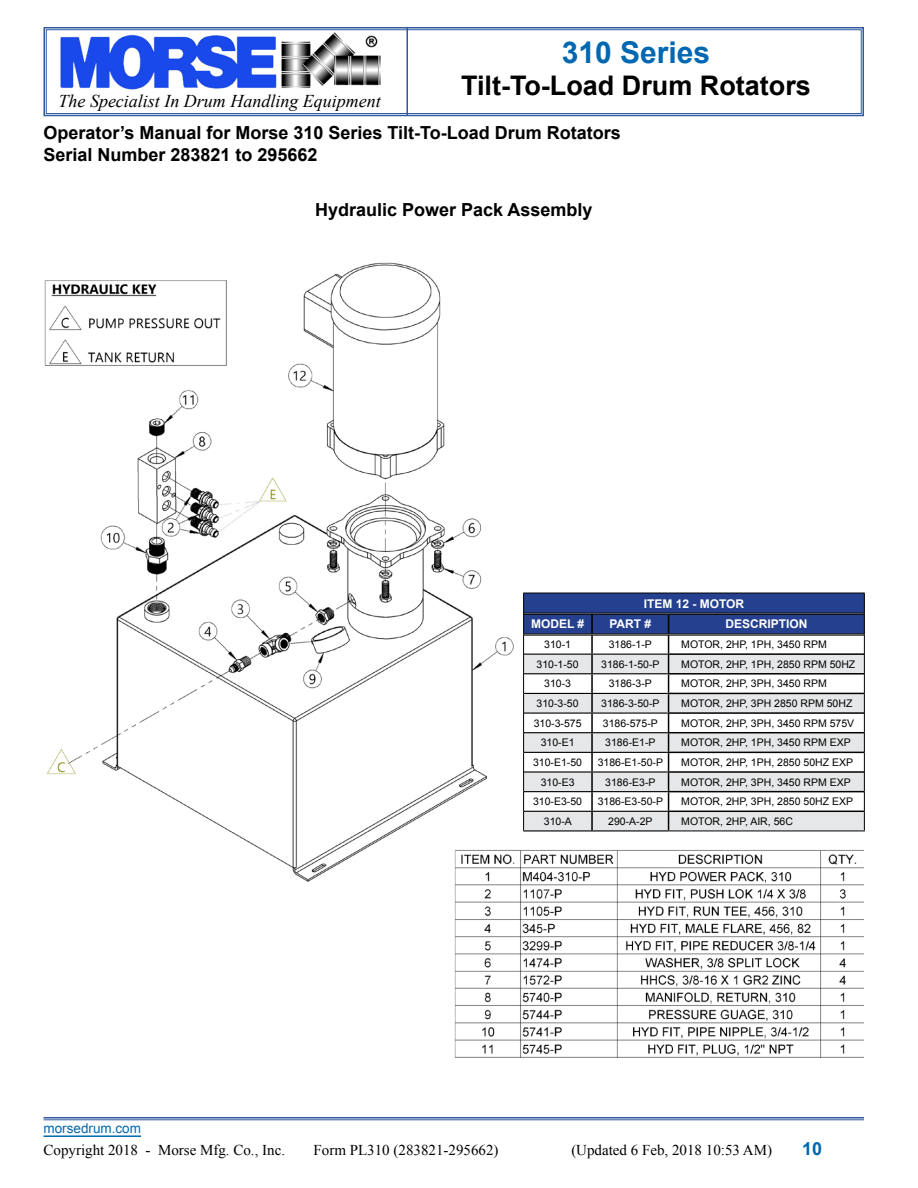
<style>
.page{position:relative;width:918px;height:1188px;background:#fff}
.page>*{position:absolute;margin:0;border:0;box-sizing:border-box;transform-origin:0 0}
.t1{font:700 30px "Arial";color:#0067b1}
.t2{font:700 27px "Arial";color:#000}
.t3{font:700 18px/21.6px "Arial";color:#000}
.t4{font:italic 18px "Times New Roman";color:#000}
.t5{font:700 18px "Arial";color:#0067b1}
.t6{font:15px "Times New Roman";color:#000}
.t7{font:13.5px "Arial";color:#0067b1}
.t8{font:700 12px "Arial";color:#fff}
.t9{font:10.5px "Arial";color:#000}
</style>
<div class="page">
<svg style="left:43px;top:27px;width:821px;height:90px"></svg>
<div style="left:46px;top:29px;width:816px;height:85px;border:1px solid #2f5a9f"></div>
<hr style="left:406px;top:28px;width:2px;height:88px;background:#2f5a9f">
<hr style="left:44px;top:1135px;width:97px;height:2px;background:#0067b1">
<hr style="left:43px;top:1117px;width:821px;height:2px;background:#2f5a9f">
<hr style="left:43px;top:1120px;width:821px;height:1px;background:#2f5a9f">
<img style="left:44px;top:262px;width:820px;height:796px">
<hr style="left:669px;top:831px;width:196px;height:1px;background:#000">
<svg style="left:523px;top:593px;width:342px;height:238px"></svg>
<hr style="left:524px;top:654px;width:68px;height:1px;background:#000">
<hr style="left:592px;top:654px;width:76px;height:1px;background:#000">
<hr style="left:524px;top:673px;width:68px;height:1px;background:#000">
<hr style="left:592px;top:673px;width:76px;height:1px;background:#000">
<hr style="left:524px;top:693px;width:68px;height:1px;background:#000">
<hr style="left:592px;top:693px;width:76px;height:1px;background:#000">
<hr style="left:524px;top:713px;width:68px;height:1px;background:#000">
<hr style="left:592px;top:713px;width:76px;height:1px;background:#000">
<hr style="left:524px;top:732px;width:68px;height:1px;background:#000">
<hr style="left:592px;top:732px;width:76px;height:1px;background:#000">
<hr style="left:524px;top:752px;width:68px;height:1px;background:#000">
<hr style="left:592px;top:752px;width:76px;height:1px;background:#000">
<hr style="left:524px;top:771px;width:68px;height:2px;background:#000">
<hr style="left:592px;top:771px;width:76px;height:2px;background:#000">
<hr style="left:524px;top:791px;width:68px;height:1px;background:#000">
<hr style="left:592px;top:791px;width:76px;height:1px;background:#000">
<hr style="left:524px;top:811px;width:68px;height:1px;background:#000">
<hr style="left:592px;top:811px;width:76px;height:1px;background:#000">
<hr style="left:523px;top:830px;width:69px;height:2px;background:#000">
<hr style="left:592px;top:830px;width:77px;height:2px;background:#000">
<h1 class="t1" style="left:562px;top:33px;width:150px">310 Series</h1>
<h2 class="t2" style="left:461px;top:68px;width:351px">Tilt-To-Load Drum Rotators</h2>
<h3 class="t3" style="left:44px;top:122px;width:579px">Operator’s Manual for Morse 310 Series Tilt-To-Load Drum Rotators<br>Serial Number 283821 to 295662</h3>
<h3 class="t4" style="left:58px;top:89px;width:324px">The Specialist In Drum Handling Equipment</h3>
<h3 class="t3" style="left:315px;top:199px;width:279px">Hydraulic Power Pack Assembly</h3>
<p class="t8" style="left:644px;top:596px;width:102px">ITEM 12 - MOTOR</p>
<p class="t8" style="left:531px;top:616px;width:55px">MODEL #</p>
<p class="t8" style="left:609px;top:616px;width:43px">PART #</p>
<p class="t8" style="left:726px;top:616px;width:84px">DESCRIPTION</p>
<p class="t9" style="left:544px;top:638px;width:28px">310-1</p>
<p class="t9" style="left:609px;top:638px;width:45px">3186-1-P</p>
<p class="t9" style="left:681px;top:638px;width:147px">MOTOR, 2HP, 1PH, 3450 RPM</p>
<p class="t9" style="left:537px;top:657px;width:44px">310-1-50</p>
<p class="t9" style="left:601px;top:657px;width:60px">3186-1-50-P</p>
<p class="t9" style="left:681px;top:657px;width:176px">MOTOR, 2HP, 1PH, 2850 RPM 50HZ</p>
<p class="t9" style="left:544px;top:677px;width:28px">310-3</p>
<p class="t9" style="left:609px;top:677px;width:45px">3186-3-P</p>
<p class="t9" style="left:681px;top:677px;width:147px">MOTOR, 2HP, 3PH, 3450 RPM</p>
<p class="t9" style="left:537px;top:697px;width:44px">310-3-50</p>
<p class="t9" style="left:601px;top:697px;width:60px">3186-3-50-P</p>
<p class="t9" style="left:681px;top:697px;width:173px">MOTOR, 2HP, 3PH 2850 RPM 50HZ</p>
<p class="t9" style="left:534px;top:716px;width:49px">310-3-575</p>
<p class="t9" style="left:603px;top:716px;width:56px">3186-575-P</p>
<p class="t9" style="left:681px;top:716px;width:174px">MOTOR, 2HP, 3PH, 3450 RPM 575V</p>
<p class="t9" style="left:541px;top:736px;width:35px">310-E1</p>
<p class="t9" style="left:605px;top:736px;width:52px">3186-E1-P</p>
<p class="t9" style="left:681px;top:736px;width:171px">MOTOR, 2HP, 1PH, 3450 RPM EXP</p>
<p class="t9" style="left:533px;top:755px;width:51px">310-E1-50</p>
<p class="t9" style="left:598px;top:755px;width:67px">3186-E1-50-P</p>
<p class="t9" style="left:681px;top:755px;width:173px">MOTOR, 2HP, 1PH, 2850 50HZ EXP</p>
<p class="t9" style="left:541px;top:775px;width:35px">310-E3</p>
<p class="t9" style="left:605px;top:775px;width:52px">3186-E3-P</p>
<p class="t9" style="left:681px;top:775px;width:171px">MOTOR, 2HP, 3PH, 3450 RPM EXP</p>
<p class="t9" style="left:533px;top:795px;width:51px">310-E3-50</p>
<p class="t9" style="left:598px;top:795px;width:67px">3186-E3-50-P</p>
<p class="t9" style="left:681px;top:795px;width:173px">MOTOR, 2HP, 3PH, 2850 50HZ EXP</p>
<p class="t9" style="left:544px;top:814px;width:30px">310-A</p>
<p class="t9" style="left:608px;top:814px;width:46px">290-A-2P</p>
<p class="t9" style="left:681px;top:814px;width:113px">MOTOR, 2HP, AIR, 56C</p>
<p class="t7" style="left:44px;top:1120px;width:99px">morsedrum.com</p>
<h3 class="t6" style="left:44px;top:1140px;width:243px">Copyright 2018 - Morse Mfg. Co., Inc.</h3>
<h3 class="t6" style="left:314px;top:1140px;width:186px">Form PL310 (283821-295662)</h3>
<h3 class="t6" style="left:571px;top:1140px;width:202px">(Updated 6 Feb, 2018 10:53 AM)</h3>
<h3 class="t5" style="left:802px;top:1136px;width:22px">10</h3>
</div>
